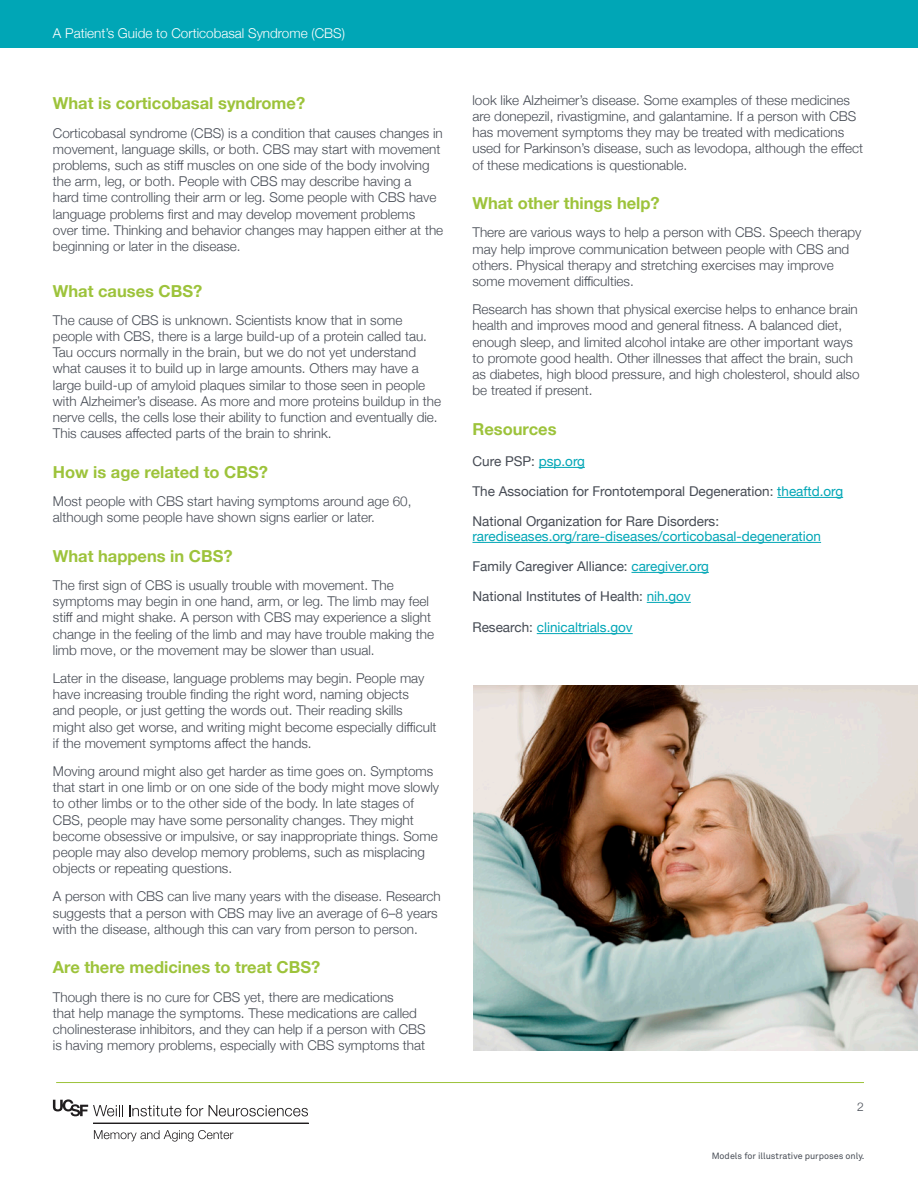
<style>
.page{position:relative;width:918px;height:1188px;background:#fff}
.page>*{position:absolute;margin:0;border:0;box-sizing:border-box;transform-origin:0 0}
.List_Paragraph{font:700 16.5px "Helvetica Neue";color:#9dc33b}
.Heading_1{font:700 16.5px "Helvetica Neue";color:#9dc33b}
.List_Paragraph-2{font:300 13.5px/16.2px "Helvetica Neue";color:#464b54}
.List_Paragraph-3{font:13.5px "Helvetica Neue";color:#464b54}
.List_Paragraph-4{font:13.5px/15px "Helvetica Neue";color:#00a6b6}
.t1{font:300 13.5px "Helvetica Neue";color:#fff}
.t2{font:300 12px "Helvetica Neue";color:#464b54}
.t3{font:9px "Akkurat Pro";color:#464b54}
.s1{color:#00a6b6}
.s2{color:#464b54}
</style>
<div class="page">
<div style="left:0;top:0;width:918px;height:48px;background:#00a6b6"></div>
<svg style="left:129px;top:1105px;width:74px;height:11px"></svg>
<svg style="left:209px;top:1105px;width:99px;height:11px"></svg>
<svg style="left:94px;top:1130px;width:139px;height:12px"></svg>
<svg style="left:53px;top:1099px;width:70px;height:17px"></svg>
<hr style="left:93px;top:1123px;width:216px;height:1px;background:#201d1e">
<hr style="left:56px;top:1082px;width:808px;height:1px;background:#9dc33b">
<hr style="left:539px;top:467px;width:46px;height:1px;background:#00a6b6">
<hr style="left:777px;top:497px;width:66px;height:1px;background:#00a6b6">
<hr style="left:472px;top:542px;width:349px;height:1px;background:#00a6b6">
<hr style="left:631px;top:572px;width:78px;height:1px;background:#00a6b6">
<hr style="left:647px;top:602px;width:44px;height:1px;background:#00a6b6">
<hr style="left:537px;top:633px;width:96px;height:1px;background:#00a6b6">
<img style="left:473px;top:686px;width:445px;height:365px">
<p class="t1" style="left:53px;top:22px;width:294px">A Patient’s Guide to Corticobasal Syndrome (CBS)</p>
<p class="Heading_1" style="left:53px;top:91px;width:254px">What is corticobasal syndrome?</p>
<p class="List_Paragraph-2" style="left:53px;top:124px;width:392px">Corticobasal syndrome (CBS) is a condition that causes changes in movement, language skills, or both. CBS may start with movement problems, such as stiff muscles on one side of the body involving the arm, leg, or both. People with CBS may describe having a<br>hard time controlling their arm or leg. Some people with CBS have language problems first and may develop movement problems over time. Thinking and behavior changes may happen either at the beginning or later in the disease.</p>
<p class="List_Paragraph" style="left:53px;top:278px;width:151px">What causes CBS?</p>
<p class="List_Paragraph-2" style="left:53px;top:311px;width:390px">The cause of CBS is unknown. Scientists know that in some people with CBS, there is a large build-up of a protein called tau.<br>Tau occurs normally in the brain, but we do not yet understand what causes it to build up in large amounts. Others may have a large build-up of amyloid plaques similar to those seen in people with Alzheimer’s disease. As more and more proteins buildup in the nerve cells, the cells lose their ability to function and eventually die.<br>This causes affected parts of the brain to shrink.</p>
<p class="List_Paragraph" style="left:53px;top:459px;width:217px">How is age related to CBS?</p>
<p class="List_Paragraph-2" style="left:53px;top:492px;width:360px">Most people with CBS start having symptoms around age 60, although some people have shown signs earlier or later.</p>
<p class="List_Paragraph" style="left:53px;top:543px;width:181px">What happens in CBS?</p>
<p class="List_Paragraph-2" style="left:53px;top:576px;width:383px">The first sign of CBS is usually trouble with movement. The symptoms may begin in one hand, arm, or leg. The limb may feel stiff and might shake. A person with CBS may experience a slight change in the feeling of the limb and may have trouble making the limb move, or the movement may be slower than usual.</p>
<p class="List_Paragraph-2" style="left:53px;top:669px;width:385px">Later in the disease, language problems may begin. People may have increasing trouble finding the right word, naming objects<br>and people, or just getting the words out. Their reading skills might also get worse, and writing might become especially difficult if the movement symptoms affect the hands.</p>
<p class="List_Paragraph-2" style="left:53px;top:762px;width:388px">Moving around might also get harder as time goes on. Symptoms that start in one limb or on one side of the body might move slowly to other limbs or to the other side of the body. In late stages of CBS, people may have some personality changes. They might become obsessive or impulsive, or say inappropriate things. Some people may also develop memory problems, such as misplacing objects or repeating questions.</p>
<p class="List_Paragraph-2" style="left:53px;top:887px;width:389px">A person with CBS can live many years with the disease. Research suggests that a person with CBS may live an average of 6–8 years with the disease, although this can vary from person to person.</p>
<p class="List_Paragraph" style="left:53px;top:955px;width:269px">Are there medicines to treat CBS?</p>
<p class="List_Paragraph-2" style="left:53px;top:988px;width:374px">Though there is no cure for CBS yet, there are medications<br>that help manage the symptoms. These medications are called cholinesterase inhibitors, and they can help if a person with CBS is having memory problems, especially with CBS symptoms that</p>
<p class="List_Paragraph-2" style="left:472px;top:91px;width:392px">look like Alzheimer’s disease. Some examples of these medicines are donepezil, rivastigmine, and galantamine. If a person with CBS has movement symptoms they may be treated with medications used for Parkinson’s disease, such as levodopa, although the effect of these medications is questionable.</p>
<p class="List_Paragraph" style="left:472px;top:190px;width:189px">What other things help?</p>
<p class="List_Paragraph-2" style="left:472px;top:224px;width:390px">There are various ways to help a person with CBS. Speech therapy may help improve communication between people with CBS and others. Physical therapy and stretching exercises may improve some movement difficulties.</p>
<p class="List_Paragraph-2" style="left:472px;top:300px;width:389px">Research has shown that physical exercise helps to enhance brain health and improves mood and general fitness. A balanced diet, enough sleep, and limited alcohol intake are other important ways to promote good health. Other illnesses that affect the brain, such as diabetes, high blood pressure, and high cholesterol, should also be treated if present.</p>
<p class="List_Paragraph" style="left:472px;top:416px;width:86px">Resources</p>
<p class="List_Paragraph-3" style="left:472px;top:452px;width:114px">Cure PSP: <span class="s1">psp.org</span></p>
<p class="List_Paragraph-3" style="left:472px;top:482px;width:372px">The Association for Frontotemporal Degeneration: <span class="s1">theaftd.org</span></p>
<p class="List_Paragraph-4" style="left:472px;top:515px;width:350px"><span class="s2">National Organization for Rare Disorders: </span>rarediseases.org/rare-diseases/corticobasal-degeneration</p>
<p class="List_Paragraph-3" style="left:472px;top:557px;width:238px">Family Caregiver Alliance: <span class="s1">caregiver.org</span></p>
<p class="List_Paragraph-3" style="left:472px;top:587px;width:220px">National Institutes of Health: <span class="s1">nih.gov</span></p>
<p class="List_Paragraph-4" style="left:472px;top:621px;width:162px"><span class="s2">Research:</span> clinicaltrials.gov</p>
<p class="t2" style="left:857px;top:1097px;width:8px">2</p>
<p class="t3" style="left:712px;top:1151px;width:154px">Models for illustrative purposes only.</p>
</div>
